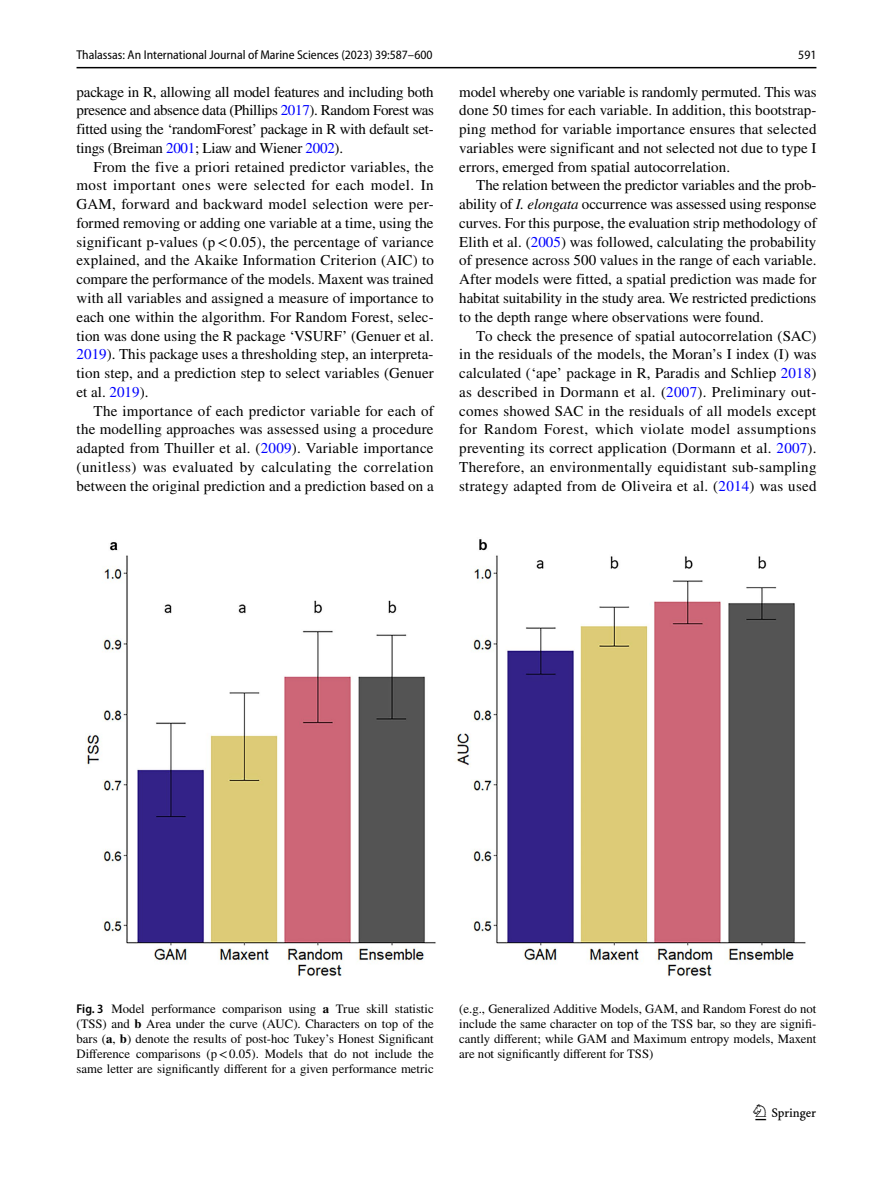
<style>
.page{position:relative;width:893px;height:1187px;background:#fff}
.page>*{position:absolute;margin:0;border:0;box-sizing:border-box;transform-origin:0 0}
.t1{font:22.5px "Springnew Regular 3";color:#000}
.t2{font:15px/18.8px "STIX";letter-spacing:.005em;color:#000;text-align:justify}
.t3{font:12.75px/15px "STIX";color:#000;text-align:justify}
.t4{font:semi-condensed 12.75px "Myriad Pro";color:#000}
.s1{color:#00f}
.s2{font-style:italic}
.s3{font-family:"Myriad Pro";font-weight:600;font-stretch:semi-condensed}
.s4{font-weight:700}
</style>
<div class="page">
<hr style="left:77px;top:67px;width:739px;height:1px;background:#000">
<img style="left:85px;top:539px;width:721px;height:437px">
<p class="t4" style="left:77px;top:48px;width:357px">Thalassas: An International Journal of Marine Sciences (2023) 39:587–600</p>
<p class="t4" style="left:798px;top:48px;width:20px">591</p>
<p class="t2" style="left:77px;top:83px;width:359px">package in R, allowing all model features and including both presence and absence data (Phillips <span class="s1">2017</span>). Random Forest was fitted using the ‘randomForest’ package in R with default set&shy;tings (Breiman <span class="s1">2001</span>; Liaw and Wiener <span class="s1">2002</span>).</p>
<p class="t2" style="left:77px;top:158px;width:359px;text-indent:17px">From the five a priori retained predictor variables, the most important ones were selected for each model. In GAM, forward and backward model selection were per&shy;formed removing or adding one variable at a time, using the significant p-values (p&lt;0.05), the percentage of variance explained, and the Akaike Information Criterion (AIC) to compare the performance of the models. Maxent was trained with all variables and assigned a measure of importance to each one within the algorithm. For Random Forest, selec&shy;tion was done using the R package ‘VSURF’ (Genuer et al.<br><span class="s1">2019</span>). This package uses a thresholding step, an interpreta&shy;tion step, and a prediction step to select variables (Genuer et al. <span class="s1">2019</span>).</p>
<p class="t2" style="left:77px;top:402px;width:359px;text-indent:17px">The importance of each predictor variable for each of the modelling approaches was assessed using a procedure adapted from Thuiller et al. (<span class="s1">2009</span>). Variable importance (unitless) was evaluated by calculating the correlation between the original prediction and a prediction based on a</p>
<p class="t2" style="left:459px;top:83px;width:359px">model whereby one variable is randomly permuted. This was done 50 times for each variable. In addition, this bootstrap&shy;ping method for variable importance ensures that selected variables were significant and not selected not due to type I errors, emerged from spatial autocorrelation.</p>
<p class="t2" style="left:459px;top:177px;width:359px;text-indent:17px">The relation between the predictor variables and the prob&shy;ability of <span class="s2">I. elongata</span> occurrence was assessed using response curves. For this purpose, the evaluation strip methodology of Elith et al. (<span class="s1">2005</span>) was followed, calculating the probability of presence across 500 values in the range of each variable.<br>After models were fitted, a spatial prediction was made for habitat suitability in the study area. We restricted predictions to the depth range where observations were found.</p>
<p class="t2" style="left:459px;top:327px;width:359px;text-indent:17px">To check the presence of spatial autocorrelation (SAC) in the residuals of the models, the Moran’s I index (I) was calculated (‘ape’ package in R, Paradis and Schliep <span class="s1">2018</span>) as described in Dormann et al. (<span class="s1">2007</span>). Preliminary out&shy;comes showed SAC in the residuals of all models except for Random Forest, which violate model assumptions preventing its correct application (Dormann et al. <span class="s1">2007</span>).<br>Therefore, an environmentally equidistant sub-sampling strategy adapted from de Oliveira et al. (<span class="s1">2014</span>) was used</p>
<p class="t3" style="left:77px;top:1001px;width:359px"><span class="s3">Fig. 3</span> Model performance comparison using <span class="s4">a</span> True skill statistic (TSS) and <span class="s4">b</span> Area under the curve (AUC). Characters on top of the bars (<span class="s4">a</span>, <span class="s4">b</span>) denote the results of post-hoc Tukey’s Honest Significant Difference comparisons (p&lt;0.05). Models that do not include the same letter are significantly different for a given performance metric</p>
<p class="t3" style="left:459px;top:1001px;width:359px">(e.g., Generalized Additive Models, GAM, and Random Forest do not include the same character on top of the TSS bar, so they are signifi&shy;cantly different; while GAM and Maximum entropy models, Maxent are not significantly different for TSS)</p>
<h1 class="t1" style="left:755px;top:1104px;width:62px">1 3</h1>
</div>
